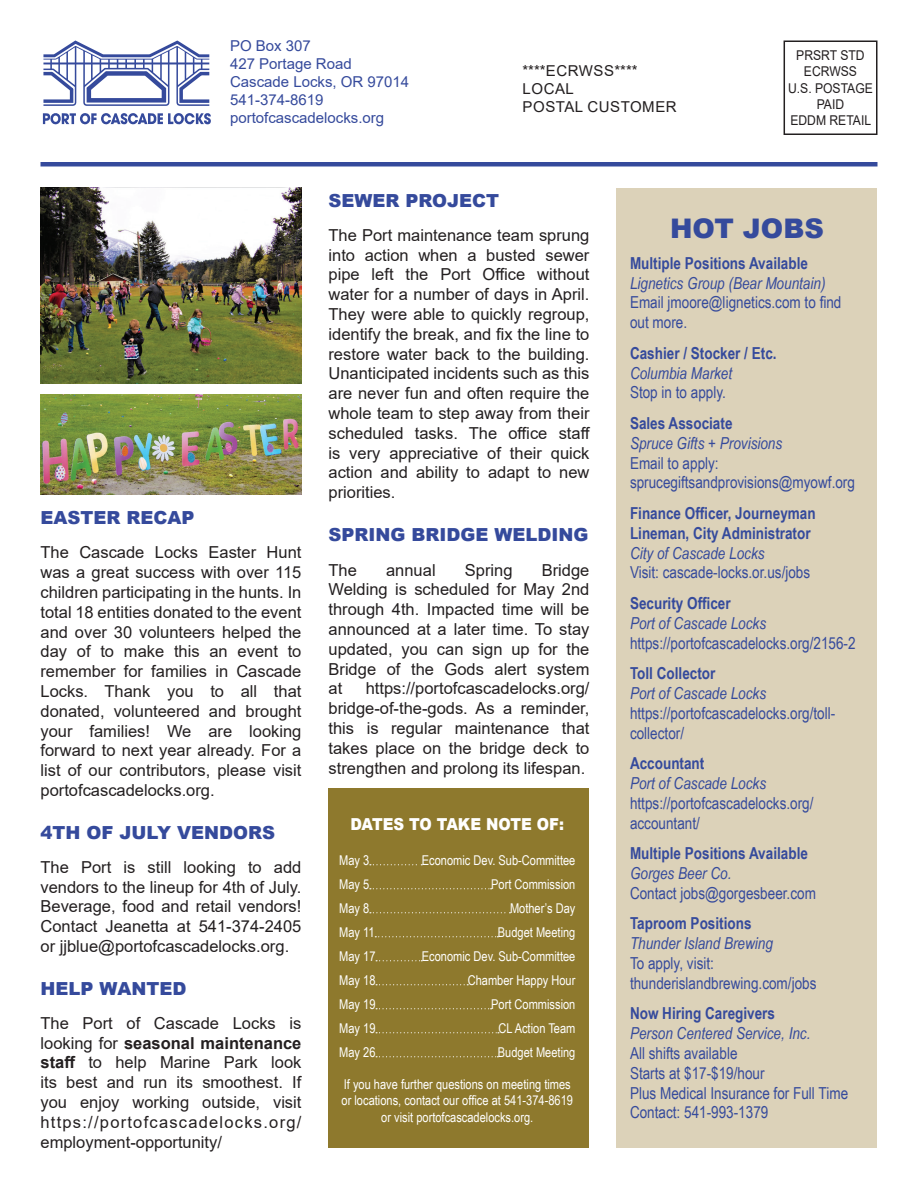
<style>
.page{position:relative;width:918px;height:1188px;background:#fff}
.page>*{position:absolute;margin:0;border:0;box-sizing:border-box;transform-origin:0 0}
.t1{font:900 27px "Arial";color:#354a9c}
.t2{font:900 18px "Arial";color:#354a9c}
.t3{font:16.5px/19.8px "Arial";color:#231f20;text-align:justify}
.t4{font:16.5px/19.8px "Arial Narrow";color:#354a9c}
.t5{font:700 16.5px/19.8px "Arial Narrow";color:#354a9c}
.t6{font:italic 16.5px "Arial Narrow";color:#354a9c}
.t7{font:900 16.5px "Arial";color:#fff;scale:.9 1}
.t8{font:15px/18px "Arial";color:#354a9c}
.t9{font:15px/18px "Arial";letter-spacing:.035em;color:#231f20}
.t10{font:13.5px/16.2px "Arial Narrow";color:#fff;text-align:center}
.t11{font:13.5px/16.2px "Arial";color:#231f20;text-align:center;scale:.9 1}
.s1{font-weight:700}
</style>
<div class="page">
<svg style="left:43px;top:40px;width:166px;height:66px"></svg>
<svg style="left:43px;top:113px;width:168px;height:12px"></svg>
<div style="left:784px;top:40px;width:94px;height:95px;border:2px solid #231f20"></div>
<div style="left:328px;top:788px;width:262px;height:360px;background:#8e792d"></div>
<div style="left:616px;top:188px;width:262px;height:960px;background:#dcd2b9"></div>
<hr style="left:40px;top:162px;width:838px;height:4px;background:#354a9c">
<svg style="left:370px;top:864px;width:52px;height:1px"></svg>
<svg style="left:370px;top:888px;width:122px;height:1px"></svg>
<svg style="left:370px;top:912px;width:140px;height:1px"></svg>
<svg style="left:375px;top:936px;width:123px;height:1px"></svg>
<svg style="left:376px;top:960px;width:46px;height:1px"></svg>
<svg style="left:376px;top:984px;width:92px;height:1px"></svg>
<svg style="left:376px;top:1008px;width:116px;height:1px"></svg>
<svg style="left:376px;top:1032px;width:123px;height:1px"></svg>
<svg style="left:376px;top:1056px;width:122px;height:1px"></svg>
<img style="left:41px;top:188px;width:261px;height:195px">
<img style="left:40px;top:395px;width:262px;height:100px">
<p class="t8" style="left:230px;top:37px;width:181px">PO Box 307<br>427 Portage Road<br>Cascade Locks, OR 97014<br>541-374-8619 portofcascadelocks.org</p>
<p class="t9" style="left:522px;top:62px;width:156px">****ECRWSS****<br>LOCAL<br>POSTAL CUSTOMER</p>
<p class="t11" style="left:788px;top:47px;width:96px">PRSRT STD<br>ECRWSS<br>U.S. POSTAGE<br>PAID<br>EDDM RETAIL</p>
<p class="t2" style="left:40px;top:505px;width:155px">EASTER RECAP</p>
<p class="t3" style="left:40px;top:543px;width:263px">The Cascade Locks Easter Hunt was a great success with over 115 children participating in the hunts. In total 18 entities donated to the event and over 30 volunteers helped the day of to make this an event to remember for families in Cascade Locks. Thank you to all that donated, volunteered and brought your families! We are looking forward to next year already. For a list of our contributors, please visit portofcascadelocks.org.</p>
<p class="t2" style="left:40px;top:819px;width:236px">4TH OF JULY VENDORS</p>
<p class="t3" style="left:40px;top:857px;width:262px">The Port is still looking to add vendors to the lineup for 4th of July.<br>Beverage, food and retail vendors!<br>Contact Jeanetta at 541-374-2405 or jjblue@portofcascadelocks.org.</p>
<p class="t2" style="left:40px;top:975px;width:147px">HELP WANTED</p>
<p class="t3" style="left:40px;top:1013px;width:262px">The Port of Cascade Locks is looking for <span class="s1">seasonal maintenance staff</span> to help Marine Park look its best and run its smoothest. If you enjoy working outside, visit https://portofcascadelocks.org/ employment-opportunity/</p>
<p class="t2" style="left:328px;top:187px;width:172px">SEWER PROJECT</p>
<p class="t3" style="left:328px;top:225px;width:263px">The Port maintenance team sprung into action when a busted sewer pipe left the Port Office without water for a number of days in April.<br>They were able to quickly regroup, identify the break, and fix the line to restore water back to the building.<br>Unanticipated incidents such as this are never fun and often require the whole team to step away from their scheduled tasks. The office staff is very appreciative of their quick action and ability to adapt to new priorities.</p>
<p class="t2" style="left:328px;top:522px;width:261px">SPRING BRIDGE WELDING</p>
<p class="t3" style="left:328px;top:560px;width:30px">The</p>
<p class="t3" style="left:386px;top:560px;width:51px">annual</p>
<p class="t3" style="left:465px;top:560px;width:49px">Spring</p>
<p class="t3" style="left:328px;top:560px;width:263px;text-indent:213px">Bridge Welding is scheduled for May 2nd through 4th. Impacted time will be announced at a later time. To stay updated, you can sign up for the Bridge of the Gods alert system at</p>
<p class="t3" style="left:328px;top:679px;width:263px;text-indent:37px">https://portofcascadelocks.org/ bridge-of-the-gods. As a reminder, this is regular maintenance that takes place on the bridge deck to strengthen and prolong its lifespan.</p>
<p class="t7" style="left:351px;top:812px;width:239px">DATES TO TAKE NOTE OF:</p>
<p class="t10" style="left:339px;top:851px;width:32px">May 3</p>
<p class="t10" style="left:422px;top:851px;width:155px">Economic Dev. Sub-Committee</p>
<p class="t10" style="left:339px;top:875px;width:32px">May 5</p>
<p class="t10" style="left:491px;top:875px;width:86px">Port Commission</p>
<p class="t10" style="left:339px;top:899px;width:32px">May 8</p>
<p class="t10" style="left:510px;top:899px;width:67px">Mother’s Day</p>
<p class="t10" style="left:339px;top:923px;width:37px">May 11</p>
<p class="t10" style="left:498px;top:923px;width:79px">Budget Meeting</p>
<p class="t10" style="left:339px;top:947px;width:38px">May 17</p>
<p class="t10" style="left:422px;top:947px;width:155px">Economic Dev. Sub-Committee</p>
<p class="t10" style="left:339px;top:971px;width:38px">May 18</p>
<p class="t10" style="left:468px;top:971px;width:109px">Chamber Happy Hour</p>
<p class="t10" style="left:339px;top:995px;width:38px">May 19</p>
<p class="t10" style="left:491px;top:995px;width:86px">Port Commission</p>
<p class="t10" style="left:339px;top:1019px;width:38px">May 19</p>
<p class="t10" style="left:499px;top:1019px;width:78px">CL Action Team</p>
<p class="t10" style="left:339px;top:1043px;width:38px">May 26</p>
<p class="t10" style="left:498px;top:1043px;width:79px">Budget Meeting</p>
<p class="t10" style="left:342px;top:1076px;width:233px">If you have further questions on meeting times or locations, contact our office at 541-374-8619 or visit portofcascadelocks.org.</p>
<h1 class="t1" style="left:670px;top:209px;width:155px">HOT JOBS</h1>
<p class="t5" style="left:630px;top:252px;width:179px">Multiple Positions Available</p>
<p class="t6" style="left:630px;top:271px;width:197px">Lignetics Group (Bear Mountain)</p>
<p class="t4" style="left:630px;top:292px;width:213px">Email jmoore@lignetics.com to find out more.</p>
<p class="t5" style="left:630px;top:342px;width:148px">Cashier / Stocker / Etc.</p>
<p class="t6" style="left:630px;top:361px;width:104px">Columbia Market</p>
<p class="t4" style="left:630px;top:382px;width:98px">Stop in to apply.</p>
<p class="t5" style="left:630px;top:413px;width:104px">Sales Associate</p>
<p class="t6" style="left:630px;top:432px;width:154px">Spruce Gifts + Provisions</p>
<p class="t4" style="left:630px;top:452px;width:227px">Email to apply: sprucegiftsandprovisions@myowf.org</p>
<p class="t5" style="left:630px;top:503px;width:187px">Finance Officer, Journeyman<br>Lineman, City Administrator</p>
<p class="t6" style="left:630px;top:541px;width:136px">City of Cascade Locks</p>
<p class="t4" style="left:630px;top:562px;width:182px">Visit: cascade-locks.or.us/jobs</p>
<p class="t5" style="left:630px;top:593px;width:102px">Security Officer</p>
<p class="t6" style="left:630px;top:612px;width:138px">Port of Cascade Locks</p>
<p class="t4" style="left:630px;top:632px;width:227px">https://portofcascadelocks.org/2156-2</p>
<p class="t5" style="left:630px;top:663px;width:87px">Toll Collector</p>
<p class="t6" style="left:630px;top:682px;width:138px">Port of Cascade Locks</p>
<p class="t4" style="left:630px;top:703px;width:207px">https://portofcascadelocks.org/toll&shy;collector/</p>
<p class="t5" style="left:630px;top:753px;width:76px">Accountant</p>
<p class="t6" style="left:630px;top:772px;width:138px">Port of Cascade Locks</p>
<p class="t4" style="left:630px;top:793px;width:185px">https://portofcascadelocks.org/ accountant/</p>
<p class="t5" style="left:630px;top:843px;width:179px">Multiple Positions Available</p>
<p class="t6" style="left:630px;top:862px;width:103px">Gorges Beer Co.</p>
<p class="t4" style="left:630px;top:883px;width:187px">Contact jobs@gorgesbeer.com</p>
<p class="t5" style="left:630px;top:913px;width:123px">Taproom Positions</p>
<p class="t6" style="left:630px;top:932px;width:144px">Thunder Island Brewing</p>
<p class="t4" style="left:630px;top:953px;width:188px">To apply, visit: thunderislandbrewing.com/jobs</p>
<p class="t5" style="left:630px;top:1003px;width:147px">Now Hiring Caregivers</p>
<p class="t6" style="left:630px;top:1022px;width:182px">Person Centered Service, Inc.</p>
<p class="t4" style="left:630px;top:1043px;width:220px">All shifts available<br>Starts at $17-$19/hour<br>Plus Medical Insurance for Full Time<br>Contact: 541-993-1379</p>
</div>
